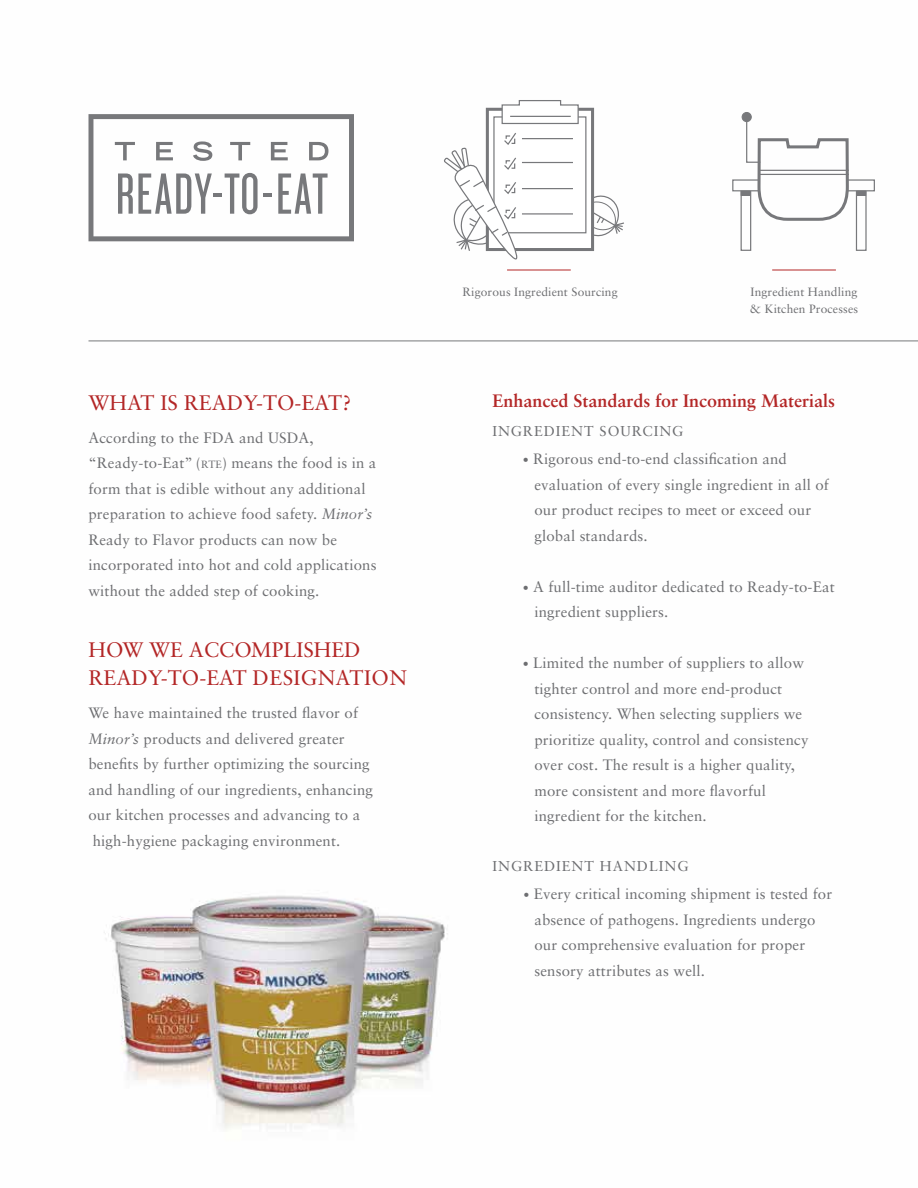
<style>
.page{position:relative;width:918px;height:1188px;background:#fff}
.page>*{position:absolute;margin:0;border:0;box-sizing:border-box;transform-origin:0 0}
.t1{font:21px/28.5px "Sabon";color:#b32626}
.t2{font:700 18px "Sabon";color:#b32626}
.t3{font:15px/25.5px "Sabon";letter-spacing:.01em;color:#6d6e71}
.t4{font:14.25px "Sabon";letter-spacing:.07em;color:#6d6e71}
.t5{font:12px/16.5px "Sabon";letter-spacing:.01em;color:#6d6e71}
.s1{font-size:10.5px}
.s2{font-style:italic}
.s3{font-size:12px}
</style>
<div class="page">
<img style="left:88px;top:107px;width:830px;height:1023px">
<hr style="left:88px;top:341px;width:830px;height:1px;background:#77787b">
<svg style="left:88px;top:114px;width:266px;height:127px"></svg>
<svg style="left:594px;top:193px;width:31px;height:45px"></svg>
<div style="left:487px;top:109px;width:106px;height:141px;background:#fff"></div>
<div style="left:486px;top:108px;width:108px;height:143px;border:3px solid #77787b"></div>
<div style="left:493px;top:116px;width:93px;height:117px;border:1px solid #77787b"></div>
<hr style="left:522px;top:138px;width:51px;height:1px;background:#77787b">
<hr style="left:522px;top:162px;width:51px;height:1px;background:#77787b">
<hr style="left:522px;top:188px;width:51px;height:1px;background:#77787b">
<hr style="left:522px;top:213px;width:51px;height:2px;background:#77787b">
<svg style="left:501px;top:100px;width:78px;height:25px"></svg>
<hr style="left:510px;top:116px;width:61px;height:1px;background:#77787b">
<svg style="left:443px;top:131px;width:79px;height:131px"></svg>
<div style="left:732px;top:179px;width:28px;height:12px;border:1px solid #77787b"></div>
<div style="left:741px;top:191px;width:10px;height:60px;border:1px solid #77787b"></div>
<div style="left:847px;top:179px;width:28px;height:12px;border:1px solid #77787b"></div>
<div style="left:856px;top:191px;width:11px;height:60px;border:1px solid #77787b"></div>
<div style="left:857px;top:191px;width:9px;height:5px;border:1px solid #77787b"></div>
<svg style="left:741px;top:118px;width:109px;height:104px"></svg>
<div style="left:742px;top:112px;width:9px;height:10px;background:#77787b;border-radius:50%"></div>
<div style="left:742px;top:112px;width:10px;height:10px;border:1px solid #77787b;border-radius:50%"></div>
<hr style="left:507px;top:270px;width:64px;height:1px;background:#b32626">
<hr style="left:772px;top:270px;width:64px;height:1px;background:#b32626">
<h1 class="t1" style="left:88px;top:388px;width:264px">WHAT IS READY-TO-EAT?</h1>
<p class="t3" style="left:88px;top:425px;width:290px">According to the FDA and USDA, “Ready-to-Eat” (<span class="s1">rte</span>) means the food is in a form that is edible without any additional preparation to achieve food safety. <span class="s2">Minor’s </span>Ready to Flavor products can now be incorporated into hot and cold applications without the added step of cooking.</p>
<h1 class="t1" style="left:88px;top:635px;width:320px">HOW WE ACCOMPLISHED<br>READY-TO-EAT DESIGNATION</h1>
<p class="t3" style="left:88px;top:700px;width:286px">We have maintained the trusted flavor of <span class="s2">Minor’s</span> products and delivered greater benefits by further optimizing the sourcing and handling of our ingredients, enhancing our kitchen processes and advancing to a high-hygiene packaging environment.</p>
<p class="t5" style="left:462px;top:284px;width:157px">Rigorous Ingredient Sourcing</p>
<p class="t5" style="left:750px;top:284px;width:110px">Ingredient Handling &amp; Kitchen Processes</p>
<p class="t2" style="left:492px;top:390px;width:344px">Enhanced Standards for Incoming Materials</p>
<p class="t4" style="left:492px;top:422px;width:192px">INGREDIENT SOURCING</p>
<p class="t3" style="left:534px;top:446px;width:296px;text-indent:-12px"><span class="s3">•</span> Rigorous end-to-end classification and evaluation of every single ingredient in all of our product recipes to meet or exceed our global standards.</p>
<p class="t3" style="left:534px;top:574px;width:302px;text-indent:-12px"><span class="s3">•</span> A full-time auditor dedicated to Ready-to-Eat ingredient suppliers.</p>
<p class="t3" style="left:534px;top:650px;width:276px;text-indent:-12px"><span class="s3">•</span> Limited the number of suppliers to allow tighter control and more end-product consistency. When selecting suppliers we prioritize quality, control and consistency over cost. The result is a higher quality, more consistent and more flavorful ingredient for the kitchen.</p>
<p class="t4" style="left:492px;top:857px;width:197px">INGREDIENT HANDLING</p>
<p class="t3" style="left:534px;top:881px;width:299px;text-indent:-11px"><span class="s3">•</span> Every critical incoming shipment is tested for absence of pathogens. Ingredients undergo our comprehensive evaluation for proper sensory attributes as well.</p>
</div>
